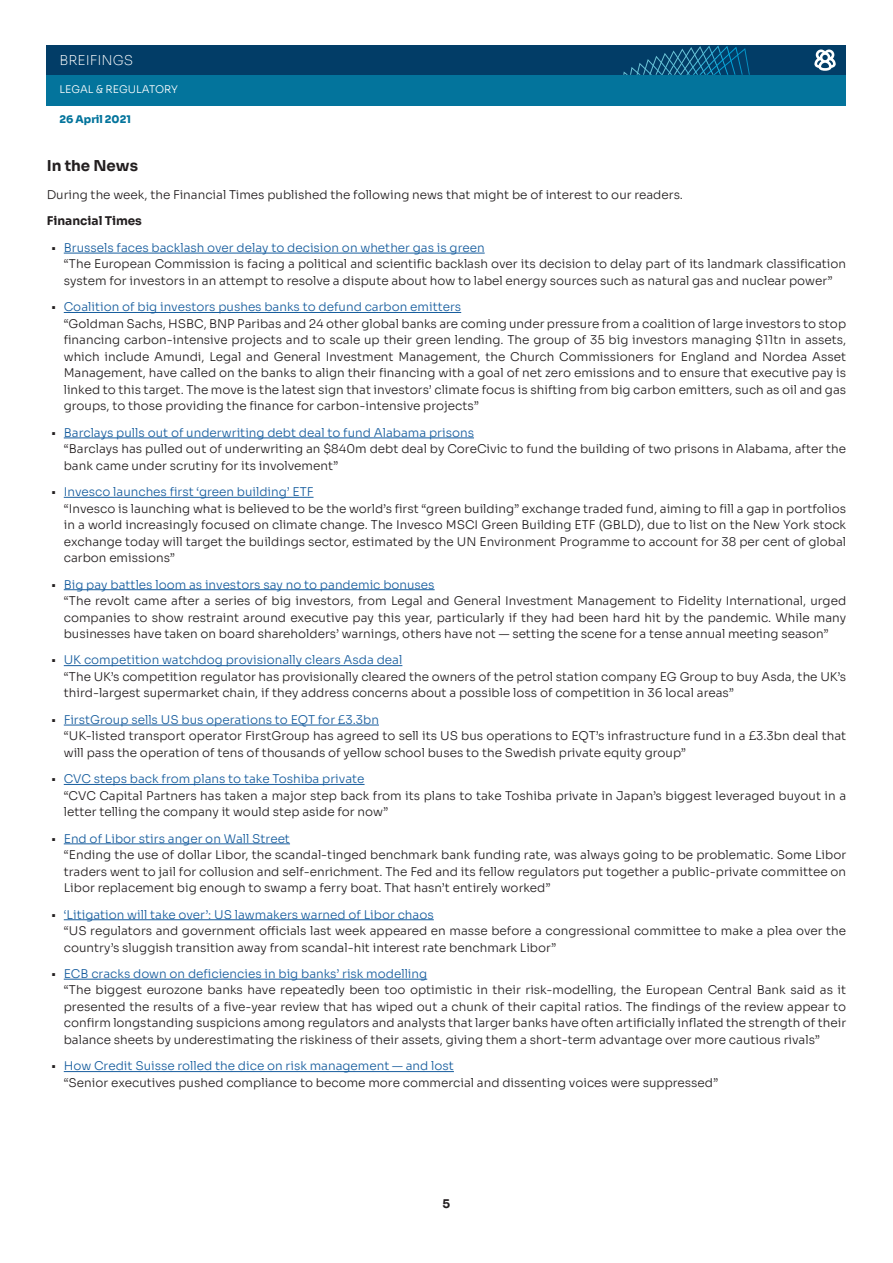
<style>
.page{position:relative;width:893px;height:1263px;background:#fff}
.page>*{position:absolute;margin:0;border:0;box-sizing:border-box;transform-origin:0 0}
.Briefings_Heading{font:700 15px "Sora";color:#231f20}
.t1{font:200 13.5px "Sora";color:#fff}
._05_1_BODYTEXT_01_So{font:300 12px/16.5px "Sora";color:#231f20}
.t2{font:300 12px "Sora";color:#175d9e}
.Briefings_Subheading{font:700 12px "Sora";color:#231f20}
._05_1_BODYTEXT_01_So-2{font:700 12px "Sora";color:#231f20}
.t3{font:300 10.5px "Sora";color:#fff}
.t4{font:800 10.5px "Sora";color:#03749c}
.s1{color:#231f20}
</style>
<div class="page">
<div style="left:47px;top:45px;width:799px;height:30px;background:#023d67"></div>
<svg style="left:623px;top:45px;width:127px;height:30px"></svg>
<div style="left:47px;top:75px;width:799px;height:30px;background:#03749c"></div>
<hr style="left:64px;top:253px;width:421px;height:1px;background:#175d9e">
<hr style="left:64px;top:312px;width:397px;height:1px;background:#175d9e">
<hr style="left:64px;top:438px;width:410px;height:1px;background:#175d9e">
<hr style="left:64px;top:497px;width:250px;height:1px;background:#175d9e">
<hr style="left:64px;top:589px;width:371px;height:1px;background:#175d9e">
<hr style="left:64px;top:665px;width:338px;height:1px;background:#175d9e">
<hr style="left:64px;top:725px;width:315px;height:1px;background:#175d9e">
<hr style="left:64px;top:784px;width:301px;height:1px;background:#175d9e">
<hr style="left:64px;top:843px;width:226px;height:1px;background:#175d9e">
<hr style="left:64px;top:919px;width:370px;height:1px;background:#175d9e">
<hr style="left:64px;top:979px;width:363px;height:1px;background:#175d9e">
<hr style="left:64px;top:1071px;width:390px;height:1px;background:#175d9e">
<svg style="left:814px;top:50px;width:22px;height:21px"></svg>
<p class="t1" style="left:60px;top:49px;width:75px">BREIFINGS</p>
<p class="t3" style="left:60px;top:81px;width:120px">LEGAL &amp; REGULATORY</p>
<p class="t4" style="left:60px;top:111px;width:73px">26 April 2021</p>
<p class="Briefings_Heading" style="left:47px;top:153px;width:93px">In the News</p>
<p class="_05_1_BODYTEXT_01_So" style="left:47px;top:185px;width:638px">During the week, the Financial Times published the following news that might be of interest to our readers.</p>
<p class="Briefings_Subheading" style="left:47px;top:211px;width:97px">Financial Times</p>
<p class="t2" style="left:51px;top:238px;width:435px"><span class="s1">•</span> Brussels faces backlash over delay to decision on whether gas is green</p>
<p class="_05_1_BODYTEXT_01_So" style="left:64px;top:255px;width:784px">“The European Commission is facing a political and scientific backlash over its decision to delay part of its landmark classification system for investors in an attempt to resolve a dispute about how to label energy sources such as natural gas and nuclear power”</p>
<p class="t2" style="left:51px;top:297px;width:412px"><span class="s1">•</span> Coalition of big investors pushes banks to defund carbon emitters</p>
<p class="_05_1_BODYTEXT_01_So" style="left:64px;top:314px;width:784px;text-align:justify">“Goldman Sachs, HSBC, BNP Paribas and 24 other global banks are coming under pressure from a coalition of large investors to stop financing carbon-intensive projects and to scale up their green lending. The group of 35 big investors managing $11tn in assets, which include Amundi, Legal and General Investment Management, the Church Commissioners for England and Nordea Asset Management, have called on the banks to align their financing with a goal of net zero emissions and to ensure that executive pay is linked to this target. The move is the latest sign that investors’ climate focus is shifting from big carbon emitters, such as oil and gas groups, to those providing the finance for carbon-intensive projects”</p>
<p class="t2" style="left:51px;top:422px;width:424px"><span class="s1">•</span> Barclays pulls out of underwriting debt deal to fund Alabama prisons</p>
<p class="_05_1_BODYTEXT_01_So" style="left:64px;top:440px;width:784px">“Barclays has pulled out of underwriting an $840m debt deal by CoreCivic to fund the building of two prisons in Alabama, after the bank came under scrutiny for its involvement”</p>
<p class="t2" style="left:51px;top:482px;width:264px"><span class="s1">•</span> Invesco launches first ‘green building’ ETF</p>
<p class="_05_1_BODYTEXT_01_So" style="left:64px;top:499px;width:784px;text-align:justify">“Invesco is launching what is believed to be the world’s first “green building” exchange traded fund, aiming to fill a gap in portfolios in a world increasingly focused on climate change. The Invesco MSCI Green Building ETF (GBLD), due to list on the New York stock exchange today will target the buildings sector, estimated by the UN Environment Programme to account for 38 per cent of global carbon emissions”</p>
<p class="t2" style="left:51px;top:574px;width:385px"><span class="s1">•</span> Big pay battles loom as investors say no to pandemic bonuses</p>
<p class="_05_1_BODYTEXT_01_So" style="left:64px;top:591px;width:784px;text-align:justify">“The revolt came after a series of big investors, from Legal and General Investment Management to Fidelity International, urged companies to show restraint around executive pay this year, particularly if they had been hard hit by the pandemic. While many businesses have taken on board shareholders’ warnings, others have not — setting the scene for a tense annual meeting season”</p>
<p class="t2" style="left:51px;top:650px;width:353px"><span class="s1">•</span> UK competition watchdog provisionally clears Asda deal</p>
<p class="_05_1_BODYTEXT_01_So" style="left:64px;top:667px;width:784px">“The UK’s competition regulator has provisionally cleared the owners of the petrol station company EG Group to buy Asda, the UK’s third-largest supermarket chain, if they address concerns about a possible loss of competition in 36 local areas”</p>
<p class="t2" style="left:51px;top:710px;width:329px"><span class="s1">•</span> FirstGroup sells US bus operations to EQT for £3.3bn</p>
<p class="_05_1_BODYTEXT_01_So" style="left:64px;top:727px;width:784px">“UK-listed transport operator FirstGroup has agreed to sell its US bus operations to EQT’s infrastructure fund in a £3.3bn deal that will pass the operation of tens of thousands of yellow school buses to the Swedish private equity group”</p>
<p class="t2" style="left:51px;top:769px;width:315px"><span class="s1">•</span> CVC steps back from plans to take Toshiba private</p>
<p class="_05_1_BODYTEXT_01_So" style="left:64px;top:786px;width:784px">“CVC Capital Partners has taken a major step back from its plans to take Toshiba private in Japan’s biggest leveraged buyout in a letter telling the company it would step aside for now”</p>
<p class="t2" style="left:51px;top:828px;width:241px"><span class="s1">•</span> End of Libor stirs anger on Wall Street</p>
<p class="_05_1_BODYTEXT_01_So" style="left:64px;top:845px;width:784px;text-align:justify">“Ending the use of dollar Libor, the scandal-tinged benchmark bank funding rate, was always going to be problematic. Some Libor traders went to jail for collusion and self-enrichment. The Fed and its fellow regulators put together a public-private committee on Libor replacement big enough to swamp a ferry boat. That hasn’t entirely worked”</p>
<p class="t2" style="left:51px;top:904px;width:384px"><span class="s1">•</span> ‘Litigation will take over’: US lawmakers warned of Libor chaos</p>
<p class="_05_1_BODYTEXT_01_So" style="left:64px;top:921px;width:784px">“US regulators and government officials last week appeared en masse before a congressional committee to make a plea over the country’s sluggish transition away from scandal-hit interest rate benchmark Libor”</p>
<p class="t2" style="left:51px;top:964px;width:378px"><span class="s1">•</span> ECB cracks down on deficiencies in big banks’ risk modelling</p>
<p class="_05_1_BODYTEXT_01_So" style="left:64px;top:981px;width:784px;text-align:justify">“The biggest eurozone banks have repeatedly been too optimistic in their risk-modelling, the European Central Bank said as it presented the results of a five-year review that has wiped out a chunk of their capital ratios. The findings of the review appear to confirm longstanding suspicions among regulators and analysts that larger banks have often artificially inflated the strength of their balance sheets by underestimating the riskiness of their assets, giving them a short-term advantage over more cautious rivals”</p>
<p class="t2" style="left:51px;top:1056px;width:404px"><span class="s1">•</span> How Credit Suisse rolled the dice on risk management — and lost</p>
<p class="_05_1_BODYTEXT_01_So" style="left:64px;top:1073px;width:656px">“Senior executives pushed compliance to become more commercial and dissenting voices were suppressed”</p>
<p class="_05_1_BODYTEXT_01_So-2" style="left:443px;top:1194px;width:9px">5</p>
</div>
